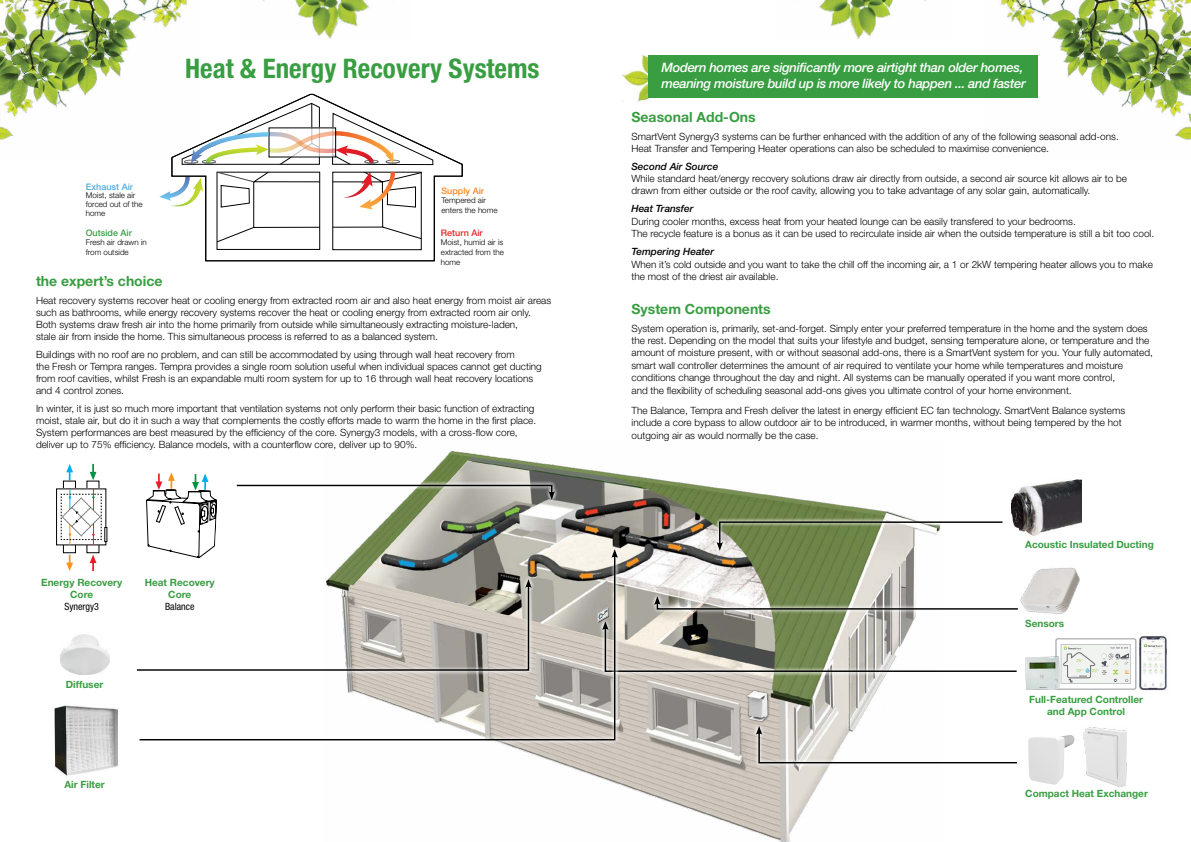
<style>
.page{position:relative;width:1191px;height:842px;background:#fff}
.page>*{position:absolute;margin:0;border:0;box-sizing:border-box;transform-origin:0 0}
.t1{font:700 condensed 27px "Helvetica Neue";color:#399e42}
.t2{font:700 14px "Helvetica Neue";color:#399e42}
.t3{font:italic 500 13px/15.6px "Helvetica Neue";letter-spacing:-.025em;color:#fff}
.t4{font:300 10px/12px "Helvetica Neue";color:#000}
.t5{font:700 10px/12px "Helvetica Neue";color:#399e42;text-align:center}
.t6{font:italic 500 10px "Helvetica Neue";color:#000}
.t7{font:condensed 10px "Helvetica Neue";color:#000}
.t8{font:500 9px "Helvetica Neue";color:#399e42}
.t9{font:500 9px "Helvetica Neue";color:#53abe0}
.t10{font:500 9px "Helvetica Neue";color:#ea2127}
.t11{font:500 9px "Helvetica Neue";color:#f5871f}
.t12{font:300 8px/9.6px "Helvetica Neue";color:#000}
</style>
<div class="page">
<div style="left:1055px;top:638px;width:81px;height:51px;border:1px solid #d1d2d4;border-radius:2px"></div>
<div style="left:1056px;top:639px;width:79px;height:50px;border:1px solid #a7a9ab;border-radius:2px"></div>
<svg style="left:1060px;top:644px;width:71px;height:40px"></svg>
<svg style="left:205px;top:93px;width:258px;height:169px"></svg>
<svg style="left:159px;top:103px;width:275px;height:144px"></svg>
<img style="left:623px;top:55px;width:27px;height:47px">
<div style="left:648px;top:55px;width:389px;height:43px;background:#399e42"></div>
<img style="left:361px;top:450px;width:554px;height:392px">
<svg style="left:361px;top:481px;width:198px;height:23px"></svg>
<svg style="left:361px;top:481px;width:197px;height:22px"></svg>
<svg style="left:236px;top:484px;width:319px;height:16px"></svg>
<svg style="left:146px;top:472px;width:71px;height:73px"></svg>
<svg style="left:66px;top:555px;width:7px;height:16px"></svg>
<svg style="left:90px;top:555px;width:6px;height:16px"></svg>
<svg style="left:66px;top:464px;width:7px;height:16px"></svg>
<svg style="left:90px;top:464px;width:6px;height:16px"></svg>
<div style="left:63px;top:481px;width:13px;height:72px;border:1px solid #000"></div>
<div style="left:57px;top:489px;width:49px;height:56px;background:linear-gradient(to bottom,#fff,#fff)"></div>
<div style="left:56px;top:489px;width:50px;height:56px;border:1px solid #000"></div>
<svg style="left:61px;top:488px;width:46px;height:57px"></svg>
<img style="left:1011px;top:480px;width:70px;height:56px">
<svg style="left:650px;top:592px;width:265px;height:1px"></svg>
<svg style="left:650px;top:593px;width:265px;height:3px"></svg>
<svg style="left:713px;top:517px;width:202px;height:1px"></svg>
<svg style="left:713px;top:518px;width:205px;height:36px"></svg>
<svg style="left:716px;top:521px;width:287px;height:30px"></svg>
<svg style="left:621px;top:673px;width:294px;height:3px"></svg>
<svg style="left:621px;top:596px;width:397px;height:77px"></svg>
<img style="left:54px;top:705px;width:64px;height:71px">
<img style="left:60px;top:635px;width:49px;height:39px">
<svg style="left:136px;top:546px;width:485px;height:198px"></svg>
<svg style="left:138px;top:554px;width:478px;height:187px"></svg>
<svg style="left:611px;top:549px;width:7px;height:9px"></svg>
<img style="left:1028px;top:735px;width:47px;height:50px">
<img style="left:1025px;top:656px;width:34px;height:34px">
<img style="left:819px;top:0;width:107px;height:39px">
<img style="left:1000px;top:0;width:191px;height:140px">
<img style="left:263px;top:0;width:108px;height:39px">
<img style="left:0;top:0;width:202px;height:159px">
<img style="left:1020px;top:567px;width:60px;height:47px">
<img style="left:1083px;top:727px;width:44px;height:60px">
<svg style="left:752px;top:722px;width:163px;height:46px"></svg>
<svg style="left:752px;top:723px;width:163px;height:44px"></svg>
<svg style="left:756px;top:726px;width:261px;height:38px"></svg>
<img style="left:1135px;top:636px;width:32px;height:55px">
<div style="left:744px;top:688px;width:26px;height:35px;background:#000;opacity:.75"></div>
<img style="left:746px;top:690px;width:22px;height:31px">
<h1 class="t1" style="left:185px;top:52px;width:356px">Heat &amp; Energy Recovery Systems</h1>
<p class="t9" style="left:86px;top:182px;width:49px">Exhaust Air</p>
<p class="t12" style="left:86px;top:191px;width:58px;line-height:9px">Moist, stale air forced out of the home</p>
<p class="t8" style="left:86px;top:227px;width:48px">Outside Air</p>
<p class="t12" style="left:86px;top:238px;width:63px">Fresh air drawn in from outside</p>
<p class="t11" style="left:441px;top:185px;width:44px">Supply Air</p>
<p class="t12" style="left:441px;top:196px;width:58px">Tempered air enters the home</p>
<p class="t10" style="left:441px;top:227px;width:43px">Return Air</p>
<p class="t12" style="left:441px;top:238px;width:65px;text-align:justify">Moist, humid air is extracted from the home</p>
<h2 class="t2" style="left:36px;top:273px;width:128px">the expert’s choice</h2>
<p class="t4" style="left:36px;top:295px;width:517px">Heat recovery systems recover heat or cooling energy from extracted room air and also heat energy from moist air areas such as bathrooms, while energy recovery systems recover the heat or cooling energy from extracted room air only.<br>Both systems draw fresh air into the home primarily from outside while simultaneously extracting moisture-laden,<br>stale air from inside the home. This simultaneous process is referred to as a balanced system.</p>
<p class="t4" style="left:36px;top:349px;width:507px">Buildings with no roof are no problem, and can still be accommodated by using through wall heat recovery from<br>the Fresh or Tempra ranges. Tempra provides a single room solution useful when individual spaces cannot get ducting from roof cavities, whilst Fresh is an expandable multi room system for up to 16 through wall heat recovery locations and 4 control zones.</p>
<p class="t4" style="left:36px;top:403px;width:502px">In winter, it is just so much more important that ventilation systems not only perform their basic function of extracting moist, stale air, but do it in such a way that complements the costly efforts made to warm the home in the first place.<br>System performances are best measured by the efficiency of the core. Synergy3 models, with a cross-flow core, deliver up to 75% efficiency. Balance models, with a counterflow core, deliver up to 90%.</p>
<p class="t5" style="left:41px;top:577px;width:82px">Energy Recovery<br>Core</p>
<p class="t7" style="left:64px;top:601px;width:36px">Synergy3</p>
<p class="t5" style="left:145px;top:577px;width:72px">Heat Recovery<br>Core</p>
<p class="t7" style="left:165px;top:601px;width:31px">Balance</p>
<p class="t5" style="left:66px;top:678px;width:39px">Diffuser</p>
<p class="t5" style="left:64px;top:778px;width:42px">Air Filter</p>
<h3 class="t3" style="left:661px;top:60px;width:366px">Modern homes are significantly more airtight than older homes, meaning moisture build up is more likely to happen ... and faster</h3>
<h2 class="t2" style="left:631px;top:108px;width:126px">Seasonal Add-Ons</h2>
<p class="t4" style="left:631px;top:130px;width:489px">SmartVent Synergy3 systems can be further enhanced with the addition of any of the following seasonal add-ons.<br>Heat Transfer and Tempering Heater operations can also be scheduled to maximise convenience.</p>
<p class="t6" style="left:631px;top:161px;width:88px">Second Air Source</p>
<p class="t4" style="left:631px;top:172px;width:497px">While standard heat/energy recovery solutions draw air directly from outside, a second air source kit allows air to be drawn from either outside or the roof cavity, allowing you to take advantage of any solar gain, automatically.</p>
<p class="t6" style="left:631px;top:203px;width:63px">Heat Transfer</p>
<p class="t4" style="left:631px;top:215px;width:524px;line-height:12.5px">During cooler months, excess heat from your heated lounge can be easily transfered to your bedrooms.<br>The recycle feature is a bonus as it can be used to recirculate inside air when the outside temperature is still a bit too cool.</p>
<p class="t6" style="left:631px;top:246px;width:84px">Tempering Heater</p>
<p class="t4" style="left:631px;top:257px;width:523px;line-height:12.5px">When it’s cold outside and you want to take the chill off the incoming air, a 1 or 2kW tempering heater allows you to make the most of the driest air available.</p>
<h2 class="t2" style="left:631px;top:300px;width:141px">System Components</h2>
<p class="t4" style="left:631px;top:322px;width:523px;line-height:12.4px">System operation is, primarily, set-and-forget. Simply enter your preferred temperature in the home and the system does the rest. Depending on the model that suits your lifestyle and budget, sensing temperature alone, or temperature and the amount of moisture present, with or without seasonal add-ons, there is a SmartVent system for you. Your fully automated, smart wall controller determines the amount of air required to ventilate your home while temperatures and moisture conditions change throughout the day and night. All systems can be manually operated if you want more control,<br>and the flexibility of scheduling seasonal add-ons gives you ultimate control of your home environment.</p>
<p class="t4" style="left:631px;top:404px;width:495px;line-height:12.4px">The Balance, Tempra and Fresh deliver the latest in energy efficient EC fan technology. SmartVent Balance systems include a core bypass to allow outdoor air to be introduced, in warmer months, without being tempered by the hot outgoing air as would normally be the case.</p>
<p class="t5" style="left:1025px;top:538px;width:130px">Acoustic Insulated Ducting</p>
<p class="t5" style="left:1025px;top:617px;width:40px">Sensors</p>
<p class="t5" style="left:1029px;top:693px;width:115px">Full-Featured Controller and App Control</p>
<p class="t5" style="left:1025px;top:787px;width:124px">Compact Heat Exchanger</p>
</div>
